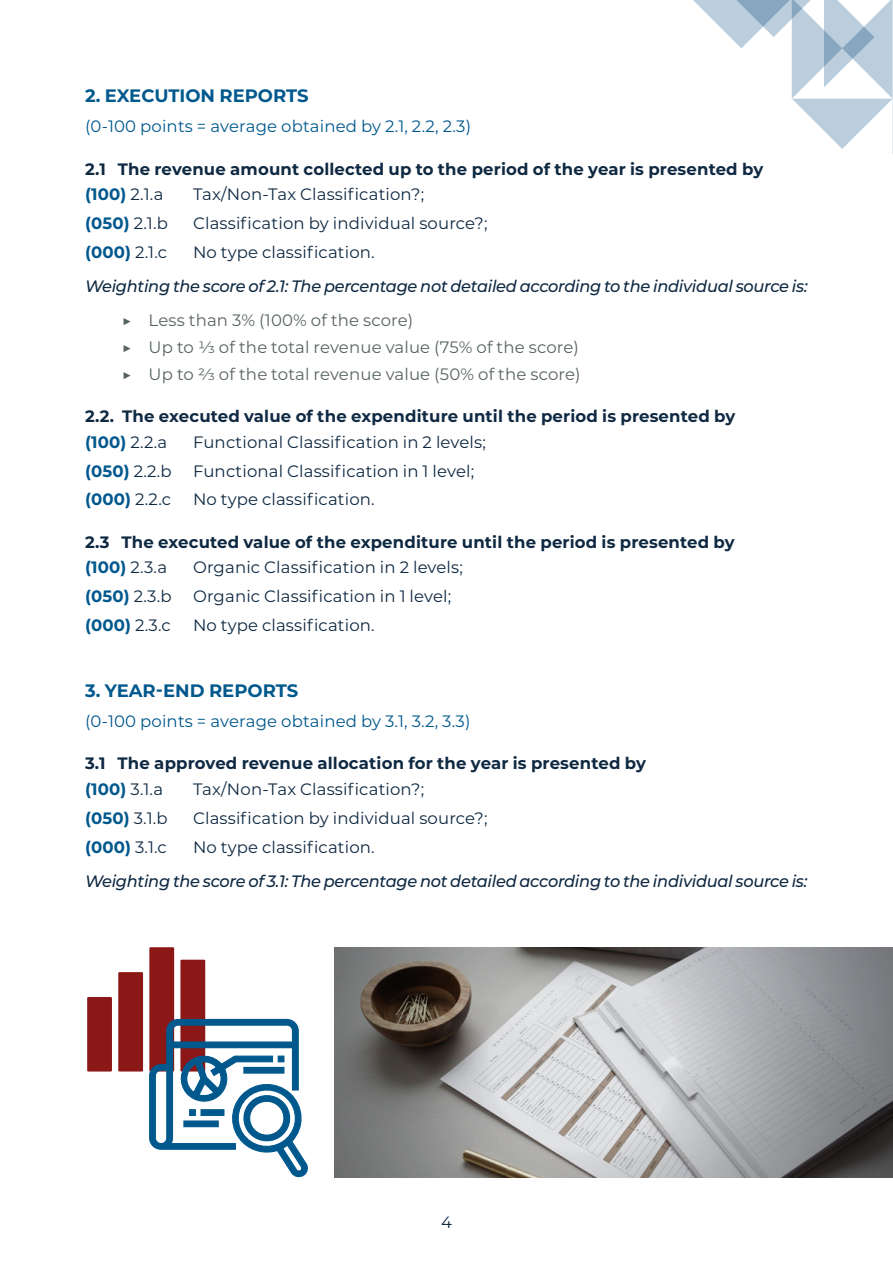
<style>
.page{position:relative;width:893px;height:1263px;background:#fff}
.page>*{position:absolute;margin:0;border:0;box-sizing:border-box;transform-origin:0 0}
.t1{font:700 18px "Montserrat";color:#00588d}
.t2{font:16.5px "Montserrat";letter-spacing:.01em;color:#0f2942}
.t3{font:700 16.5px/25.5px "Montserrat";letter-spacing:.01em;color:#0f2942}
.t4{font:italic 500 16.5px "Montserrat";letter-spacing:-.015em;color:#0f2942}
.t5{font:16.5px/26.8px "Montserrat";letter-spacing:.01em;color:#586460}
.t6{font:16.5px "Montserrat";letter-spacing:.01em;color:#00588d}
.t7{font:700 16.5px "Montserrat";letter-spacing:.01em;color:#00588d}
.s1{color:#00588d}
.s2{font-weight:400}
.s3{font-weight:400;color:#0f2942}
</style>
<div class="page">
<svg style="left:693px;top:0;width:200px;height:154px"></svg>
<svg style="left:334px;top:947px;width:559px;height:231px;background:#999899"></svg>
<div style="left:87px;top:997px;width:25px;height:74px;background:#8c1717"></div>
<div style="left:118px;top:972px;width:25px;height:99px;background:#8c1717"></div>
<div style="left:180px;top:960px;width:25px;height:111px;background:#8c1717"></div>
<div style="left:149px;top:947px;width:25px;height:124px;background:#8c1717"></div>
<svg style="left:149px;top:1018px;width:159px;height:160px"></svg>
<div style="left:278px;top:1055px;width:6px;height:7px;background:#00588d;border:1px solid #00588d"></div>
<div style="left:243px;top:1067px;width:41px;height:6px;background:#00588d"></div>
<div style="left:189px;top:1109px;width:7px;height:7px;background:#00588d;border:1px solid #00588d"></div>
<div style="left:200px;top:1109px;width:24px;height:7px;background:#00588d;border:1px solid #00588d"></div>
<div style="left:183px;top:1120px;width:36px;height:7px;background:#00588d;border:1px solid #00588d"></div>
<p class="t1" style="left:85px;top:83px;width:225px">2. EXECUTION REPORTS</p>
<p class="t6" style="left:85px;top:115px;width:388px">(0-100 points = average obtained by 2.1, 2.2, 2.3)</p>
<p class="t3" style="left:85px;top:155px;width:680px">2.1 The revenue amount collected up to the period of the year is presented by <span class="s1">(100)</span> <span class="s2">2.1.a</span></p>
<p class="t2" style="left:193px;top:183px;width:233px">Tax/Non-Tax Classification?;</p>
<p class="t7" style="left:85px;top:211px;width:84px">(050) <span class="s3">2.1.b</span></p>
<p class="t2" style="left:193px;top:212px;width:296px">Classification by individual source?;</p>
<p class="t7" style="left:85px;top:240px;width:84px">(000) <span class="s3">2.1.c</span></p>
<p class="t2" style="left:193px;top:241px;width:183px">No type classification.</p>
<p class="t4" style="left:85px;top:275px;width:724px">Weighting the score of 2.1: The percentage not detailed according to the individual source is:</p>
<p class="t5" style="left:122px;top:306px;width:460px">▶ Less than 3% (100% of the score)<br>▶ Up to ⅓ of the total revenue value (75% of the score) ▶ Up to ⅔ of the total revenue value (50% of the score)</p>
<p class="t3" style="left:85px;top:403px;width:652px">2.2. The executed value of the expenditure until the period is presented by <span class="s1">(100)</span> <span class="s2">2.2.a</span></p>
<p class="t2" style="left:193px;top:430px;width:294px">Functional Classification in 2 levels;</p>
<p class="t7" style="left:85px;top:459px;width:88px">(050) <span class="s3">2.2.b</span></p>
<p class="t2" style="left:193px;top:459px;width:283px">Functional Classification in 1 level;</p>
<p class="t7" style="left:85px;top:488px;width:88px">(000) <span class="s3">2.2.c</span></p>
<p class="t2" style="left:193px;top:488px;width:183px">No type classification.</p>
<p class="t3" style="left:85px;top:528px;width:651px">2.3 The executed value of the expenditure until the period is presented by <span class="s1">(100)</span> <span class="s2">2.3.a</span></p>
<p class="t2" style="left:193px;top:556px;width:271px">Organic Classification in 2 levels;</p>
<p class="t7" style="left:85px;top:585px;width:88px">(050) <span class="s3">2.3.b</span></p>
<p class="t2" style="left:193px;top:585px;width:260px">Organic Classification in 1 level;</p>
<p class="t7" style="left:85px;top:613px;width:87px">(000) <span class="s3">2.3.c</span></p>
<p class="t2" style="left:193px;top:614px;width:183px">No type classification.</p>
<p class="t1" style="left:85px;top:677px;width:215px">3. YEAR-END REPORTS</p>
<p class="t6" style="left:85px;top:709px;width:387px">(0-100 points = average obtained by 3.1, 3.2, 3.3)</p>
<p class="t3" style="left:85px;top:750px;width:562px">3.1 The approved revenue allocation for the year is presented by <span class="s1">(100)</span> <span class="s2">3.1.a</span></p>
<p class="t2" style="left:193px;top:777px;width:233px">Tax/Non-Tax Classification?;</p>
<p class="t7" style="left:85px;top:806px;width:84px">(050) <span class="s3">3.1.b</span></p>
<p class="t2" style="left:193px;top:806px;width:296px">Classification by individual source?;</p>
<p class="t7" style="left:85px;top:835px;width:83px">(000) <span class="s3">3.1.c</span></p>
<p class="t2" style="left:193px;top:835px;width:183px">No type classification.</p>
<p class="t4" style="left:85px;top:869px;width:724px">Weighting the score of 3.1: The percentage not detailed according to the individual source is:</p>
<p class="t2" style="left:441px;top:1211px;width:12px">4</p>
</div>
